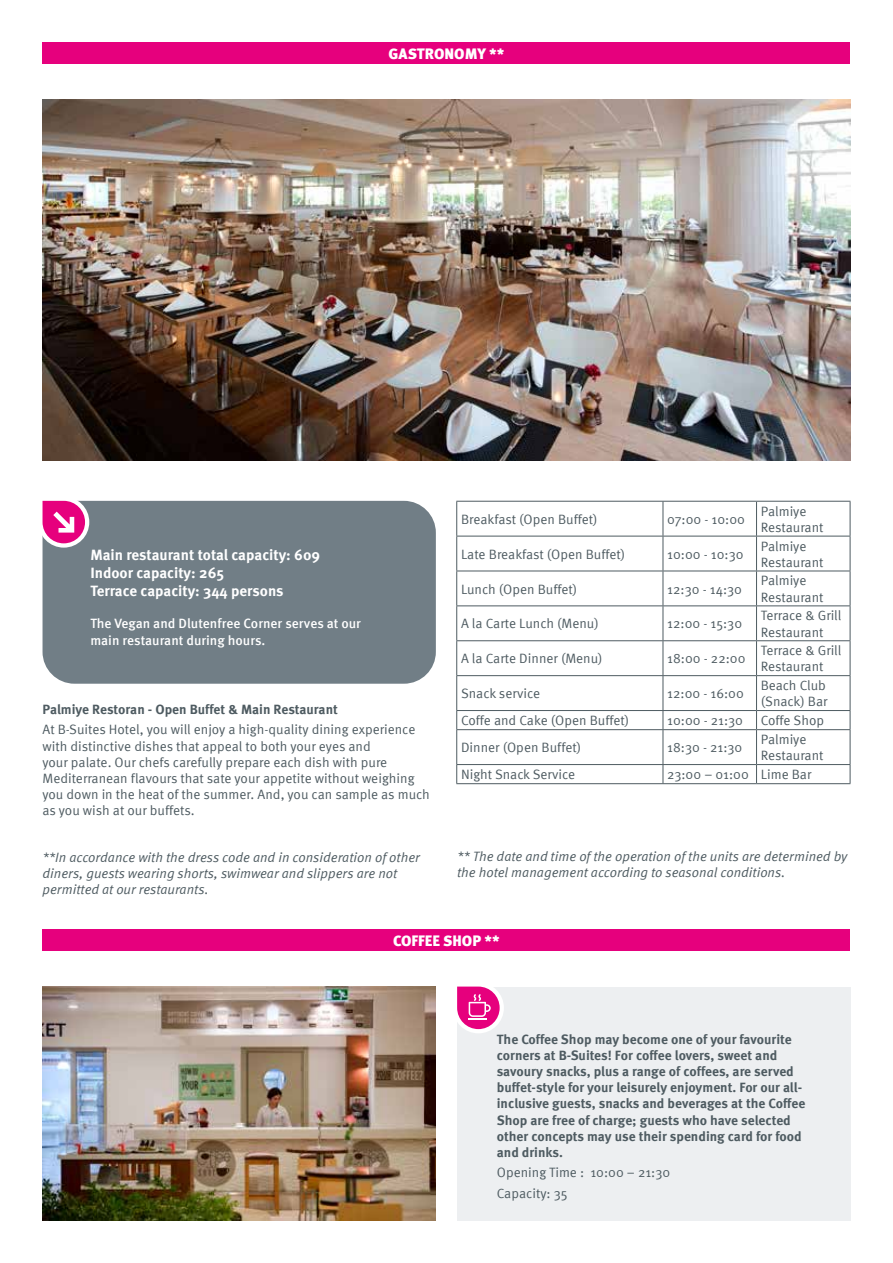
<style>
.page{position:relative;width:893px;height:1263px;background:#fff}
.page>*{position:absolute;margin:0;border:0;box-sizing:border-box;transform-origin:0 0}
.t1{font:700 15px/18px "Meta Pro";color:#fff}
.t2{font:900 15px "Meta Pro";color:#fff}
.t3{font:13.5px/16.2px "Meta Pro";color:#4e5b61}
.t4{font:700 13.5px/16.2px "Meta Pro";color:#4e5b61}
.t5{font:italic 13.5px/16.2px "Meta Pro";color:#4e5b61}
.t6{font:500 13.5px/16.2px "Meta Pro";color:#fff}
</style>
<div class="page">
<div style="left:43px;top:43px;width:807px;height:21px;background:#e6007d"></div>
<img style="left:43px;top:99px;width:807px;height:362px">
<div style="left:457px;top:986px;width:393px;height:234px;background:#edeff1"></div>
<img style="left:43px;top:986px;width:393px;height:234px">
<div style="left:43px;top:930px;width:807px;height:21px;background:#e6007d"></div>
<svg style="left:457px;top:986px;width:47px;height:47px"></svg>
<div style="left:43px;top:501px;width:393px;height:183px;background:#717e86;border-radius:32px"></div>
<svg style="left:42px;top:500px;width:47px;height:48px"></svg>
<svg style="left:664px;top:502px;width:186px;height:34px"></svg>
<svg style="left:664px;top:537px;width:186px;height:246px"></svg>
<hr style="left:456px;top:536px;width:1px;height:35px;background:#4e5b61">
<hr style="left:663px;top:536px;width:1px;height:35px;background:#4e5b61">
<hr style="left:756px;top:536px;width:1px;height:35px;background:#4e5b61">
<hr style="left:850px;top:536px;width:1px;height:35px;background:#4e5b61">
<hr style="left:456px;top:571px;width:207px;height:1px;background:#4e5b61">
<hr style="left:456px;top:571px;width:1px;height:34px;background:#4e5b61">
<hr style="left:663px;top:571px;width:93px;height:1px;background:#4e5b61">
<hr style="left:663px;top:571px;width:1px;height:34px;background:#4e5b61">
<hr style="left:756px;top:571px;width:94px;height:1px;background:#4e5b61">
<hr style="left:756px;top:571px;width:1px;height:34px;background:#4e5b61">
<hr style="left:850px;top:571px;width:1px;height:34px;background:#4e5b61">
<hr style="left:456px;top:605px;width:207px;height:1px;background:#4e5b61">
<hr style="left:456px;top:606px;width:1px;height:34px;background:#4e5b61">
<hr style="left:663px;top:605px;width:93px;height:1px;background:#4e5b61">
<hr style="left:663px;top:606px;width:1px;height:34px;background:#4e5b61">
<hr style="left:756px;top:605px;width:94px;height:1px;background:#4e5b61">
<hr style="left:756px;top:606px;width:1px;height:34px;background:#4e5b61">
<hr style="left:850px;top:606px;width:1px;height:34px;background:#4e5b61">
<hr style="left:456px;top:640px;width:207px;height:1px;background:#4e5b61">
<hr style="left:456px;top:641px;width:1px;height:34px;background:#4e5b61">
<hr style="left:663px;top:640px;width:93px;height:1px;background:#4e5b61">
<hr style="left:663px;top:641px;width:1px;height:34px;background:#4e5b61">
<hr style="left:756px;top:640px;width:94px;height:1px;background:#4e5b61">
<hr style="left:756px;top:641px;width:1px;height:34px;background:#4e5b61">
<hr style="left:850px;top:641px;width:1px;height:34px;background:#4e5b61">
<hr style="left:456px;top:675px;width:207px;height:1px;background:#4e5b61">
<hr style="left:456px;top:676px;width:1px;height:34px;background:#4e5b61">
<hr style="left:663px;top:675px;width:93px;height:1px;background:#4e5b61">
<hr style="left:663px;top:676px;width:1px;height:34px;background:#4e5b61">
<hr style="left:756px;top:675px;width:94px;height:1px;background:#4e5b61">
<hr style="left:756px;top:676px;width:1px;height:34px;background:#4e5b61">
<hr style="left:850px;top:676px;width:1px;height:34px;background:#4e5b61">
<hr style="left:456px;top:710px;width:207px;height:1px;background:#4e5b61">
<svg style="left:456px;top:711px;width:1px;height:18px"></svg>
<hr style="left:663px;top:710px;width:93px;height:1px;background:#4e5b61">
<svg style="left:663px;top:711px;width:1px;height:18px"></svg>
<hr style="left:756px;top:710px;width:94px;height:1px;background:#4e5b61">
<svg style="left:756px;top:711px;width:1px;height:18px"></svg>
<svg style="left:850px;top:711px;width:1px;height:18px"></svg>
<hr style="left:456px;top:729px;width:207px;height:1px;background:#4e5b61">
<hr style="left:456px;top:730px;width:1px;height:34px;background:#4e5b61">
<hr style="left:663px;top:729px;width:93px;height:1px;background:#4e5b61">
<hr style="left:663px;top:730px;width:1px;height:34px;background:#4e5b61">
<hr style="left:756px;top:729px;width:94px;height:1px;background:#4e5b61">
<hr style="left:756px;top:730px;width:1px;height:34px;background:#4e5b61">
<hr style="left:850px;top:730px;width:1px;height:34px;background:#4e5b61">
<hr style="left:456px;top:764px;width:207px;height:1px;background:#4e5b61">
<svg style="left:456px;top:765px;width:1px;height:18px"></svg>
<hr style="left:663px;top:764px;width:93px;height:1px;background:#4e5b61">
<svg style="left:663px;top:765px;width:1px;height:18px"></svg>
<hr style="left:756px;top:764px;width:94px;height:1px;background:#4e5b61">
<svg style="left:756px;top:765px;width:1px;height:18px"></svg>
<svg style="left:850px;top:765px;width:1px;height:18px"></svg>
<hr style="left:456px;top:783px;width:207px;height:1px;background:#4e5b61">
<hr style="left:663px;top:783px;width:93px;height:1px;background:#4e5b61">
<hr style="left:756px;top:783px;width:94px;height:1px;background:#4e5b61">
<hr style="left:456px;top:501px;width:207px;height:1px;background:#4e5b61">
<hr style="left:456px;top:502px;width:1px;height:34px;background:#4e5b61">
<hr style="left:663px;top:501px;width:93px;height:1px;background:#4e5b61">
<hr style="left:663px;top:502px;width:1px;height:34px;background:#4e5b61">
<hr style="left:756px;top:501px;width:94px;height:1px;background:#4e5b61">
<hr style="left:756px;top:502px;width:1px;height:34px;background:#4e5b61">
<hr style="left:850px;top:502px;width:1px;height:34px;background:#4e5b61">
<hr style="left:456px;top:536px;width:207px;height:1px;background:#4e5b61">
<hr style="left:663px;top:536px;width:93px;height:1px;background:#4e5b61">
<hr style="left:756px;top:536px;width:94px;height:1px;background:#4e5b61">
<p class="t2" style="left:389px;top:44px;width:117px">GASTRONOMY **</p>
<p class="t1" style="left:90px;top:546px;width:231px">Main restaurant total capacity: 609<br>Indoor capacity: 265<br>Terrace capacity: 344 persons</p>
<p class="t6" style="left:90px;top:616px;width:272px">The Vegan and Dlutenfree Corner serves at our main restaurant during hours.</p>
<p class="t4" style="left:43px;top:701px;width:297px">Palmiye Restoran - Open Buffet &amp; Main Restaurant</p>
<p class="t3" style="left:43px;top:722px;width:389px">At B-Suites Hotel, you will enjoy a high-quality dining experience with distinctive dishes that appeal to both your eyes and<br>your palate. Our chefs carefully prepare each dish with pure Mediterranean flavours that sate your appetite without weighing you down in the heat of the summer. And, you can sample as much as you wish at our buffets.</p>
<p class="t3" style="left:461px;top:511px;width:138px">Breakfast (Open Buffet)</p>
<p class="t3" style="left:667px;top:511px;width:79px">07:00 - 10:00</p>
<p class="t3" style="left:761px;top:503px;width:64px">Palmiye<br>Restaurant</p>
<p class="t3" style="left:461px;top:546px;width:166px">Late Breakfast (Open Buffet)</p>
<p class="t3" style="left:667px;top:546px;width:78px">10:00 - 10:30</p>
<p class="t3" style="left:761px;top:538px;width:64px">Palmiye<br>Restaurant</p>
<p class="t3" style="left:461px;top:581px;width:118px">Lunch (Open Buffet)</p>
<p class="t3" style="left:667px;top:581px;width:76px">12:30 - 14:30</p>
<p class="t3" style="left:761px;top:573px;width:64px">Palmiye<br>Restaurant</p>
<p class="t3" style="left:461px;top:616px;width:139px">A la Carte Lunch (Menu)</p>
<p class="t3" style="left:667px;top:616px;width:76px">12:00 - 15:30</p>
<p class="t3" style="left:761px;top:608px;width:82px">Terrace &amp; Grill<br>Restaurant</p>
<p class="t3" style="left:461px;top:651px;width:143px">A la Carte Dinner (Menu)</p>
<p class="t3" style="left:667px;top:651px;width:80px">18:00 - 22:00</p>
<p class="t3" style="left:761px;top:643px;width:82px">Terrace &amp; Grill<br>Restaurant</p>
<p class="t3" style="left:461px;top:686px;width:81px">Snack service</p>
<p class="t3" style="left:667px;top:686px;width:78px">12:00 - 16:00</p>
<p class="t3" style="left:761px;top:677px;width:68px">Beach Club (Snack) Bar</p>
<p class="t3" style="left:461px;top:713px;width:170px">Coffe and Cake (Open Buffet)</p>
<p class="t3" style="left:667px;top:713px;width:77px">10:00 - 21:30</p>
<p class="t3" style="left:761px;top:713px;width:65px">Coffe Shop</p>
<p class="t3" style="left:461px;top:740px;width:122px">Dinner (Open Buffet)</p>
<p class="t3" style="left:667px;top:740px;width:77px">18:30 - 21:30</p>
<p class="t3" style="left:761px;top:731px;width:64px">Palmiye<br>Restaurant</p>
<p class="t3" style="left:461px;top:767px;width:116px">Night Snack Service</p>
<p class="t3" style="left:667px;top:767px;width:146px">23:00 – 01:00 Lime Bar</p>
<p class="t5" style="left:43px;top:849px;width:379px">**In accordance with the dress code and in consideration of other diners, guests wearing shorts, swimwear and slippers are not permitted at our restaurants.</p>
<p class="t5" style="left:457px;top:849px;width:392px">** The date and time of the operation of the units are determined by the hotel management according to seasonal conditions.</p>
<p class="t2" style="left:393px;top:931px;width:108px">COFFEE SHOP **</p>
<p class="t4" style="left:497px;top:1031px;width:310px">The Coffee Shop may become one of your favourite corners at B-Suites! For coffee lovers, sweet and savoury snacks, plus a range of coffees, are served buffet-style for your leisurely enjoyment. For our all&shy;inclusive guests, snacks and beverages at the Coffee Shop are free of charge; guests who have selected other concepts may use their spending card for food and drinks.</p>
<p class="t3" style="left:497px;top:1163px;width:175px;line-height:20.4px">Opening Time : 10:00 – 21:30<br>Capacity: 35</p>
</div>
